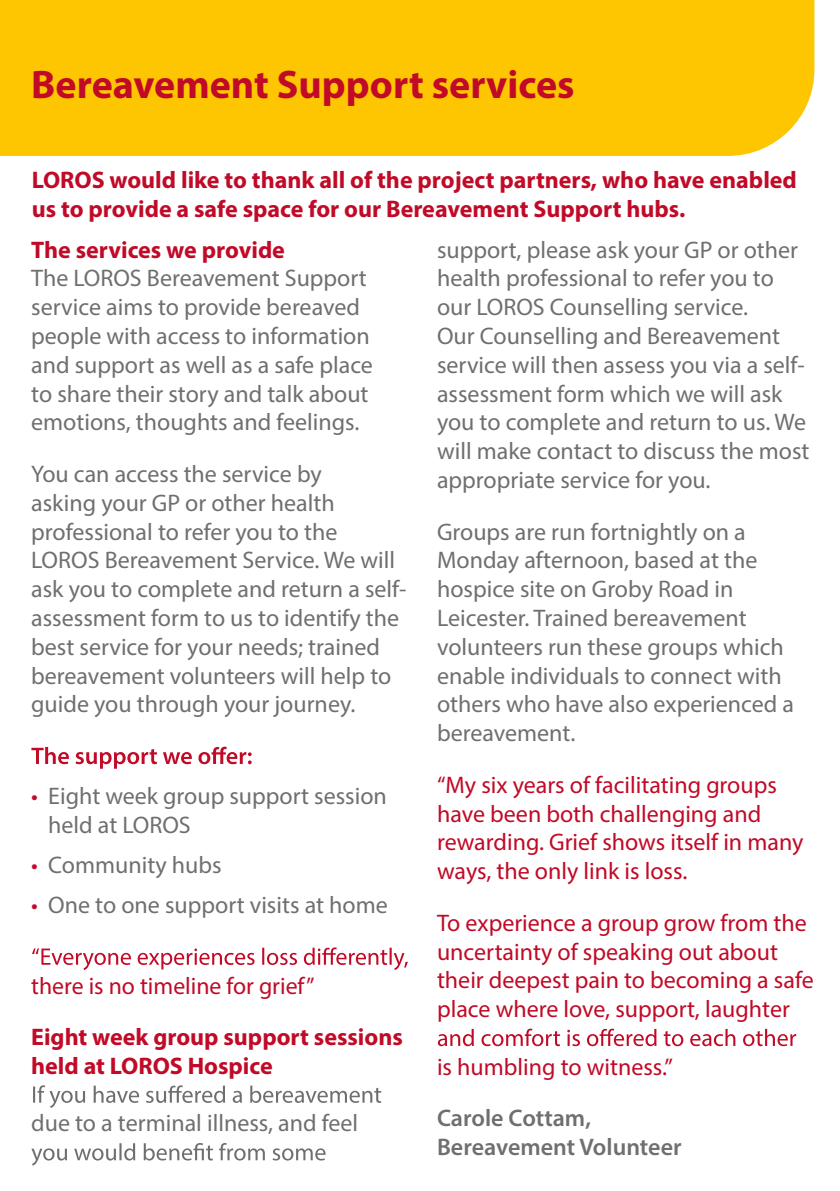
<style>
.page{position:relative;width:840px;height:1191px;background:#fff}
.page>*{position:absolute;margin:0;border:0;box-sizing:border-box;transform-origin:0 0}
.t1{font:700 40px "Myriad Pro";color:#c10a27}
.t2{font:24px/28.8px "Myriad Pro";color:#706f6f}
.t3{font:24px/28.8px "Myriad Pro";color:#c10a27}
.t4{font:700 24px/28.8px "Myriad Pro";color:#c10a27}
.t5{font:600 24px/28.8px "Myriad Pro";color:#706f6f}
.s1{color:#c10a27}
</style>
<div class="page">
<div style="left:0;top:0;width:814px;height:156px;background:#fdc600"></div>
<svg style="left:31px;top:746px;width:220px;height:22px"></svg>
<svg style="left:32px;top:947px;width:375px;height:23px"></svg>
<svg style="left:33px;top:1085px;width:348px;height:23px"></svg>
<svg style="left:31px;top:1143px;width:294px;height:22px"></svg>
<svg style="left:437px;top:1028px;width:358px;height:18px"></svg>
<h1 class="t1" style="left:31px;top:58px;width:544px">Bereavement Support services</h1>
<p class="t4" style="left:32px;top:165px;width:766px">LOROS would like to thank all of the project partners, who have enabled us to provide a safe space for our Bereavement Support hubs.</p>
<p class="t4" style="left:31px;top:234px;width:255px">The services we provide</p>
<p class="t2" style="left:31px;top:264px;width:343px">The LOROS Bereavement Support service aims to provide bereaved people with access to information and support as well as a safe place to share their story and talk about emotions, thoughts and feelings.</p>
<p class="t2" style="left:31px;top:459px;width:377px">You can access the service by<br>asking your GP or other health professional to refer you to the LOROS Bereavement Service. We will ask you to complete and return a self&shy;assessment form to us to identify the best service for your needs; trained bereavement volunteers will help to guide you through your journey.</p>
<p class="t2" style="left:48px;top:781px;width:340px;text-indent:-17px"><span class="s1">•</span> Eight week group support session held at LOROS</p>
<p class="t2" style="left:31px;top:850px;width:192px"><span class="s1">•</span> Community hubs</p>
<p class="t2" style="left:31px;top:890px;width:358px"><span class="s1">•</span> One to one support visits at home</p>
<p class="t3" style="left:31px;top:970px;width:285px">there is no timeline for grief”</p>
<p class="t4" style="left:31px;top:1021px;width:373px">Eight week group support sessions held at LOROS Hospice</p>
<p class="t2" style="left:31px;top:1108px;width:328px">due to a terminal illness, and feel</p>
<p class="t2" style="left:437px;top:235px;width:374px">support, please ask your GP or other health professional to refer you to our LOROS Counselling service.<br>Our Counselling and Bereavement service will then assess you via a self&shy;assessment form which we will ask you to complete and return to us. We will make contact to discuss the most appropriate service for you.</p>
<p class="t2" style="left:437px;top:517px;width:358px">Groups are run fortnightly on a<br>Monday afternoon, based at the hospice site on Groby Road in<br>Leicester. Trained bereavement volunteers run these groups which enable individuals to connect with others who have also experienced a bereavement.</p>
<p class="t3" style="left:437px;top:770px;width:367px">“My six years of facilitating groups have been both challenging and rewarding. Grief shows itself in many ways, the only link is loss.</p>
<p class="t3" style="left:437px;top:908px;width:378px">To experience a group grow from the uncertainty of speaking out about their deepest pain to becoming a safe place where love, support, laughter</p>
<p class="t3" style="left:437px;top:1052px;width:237px">is humbling to witness.”</p>
<p class="t5" style="left:437px;top:1103px;width:246px">Carole Cottam,<br>Bereavement Volunteer</p>
</div>
